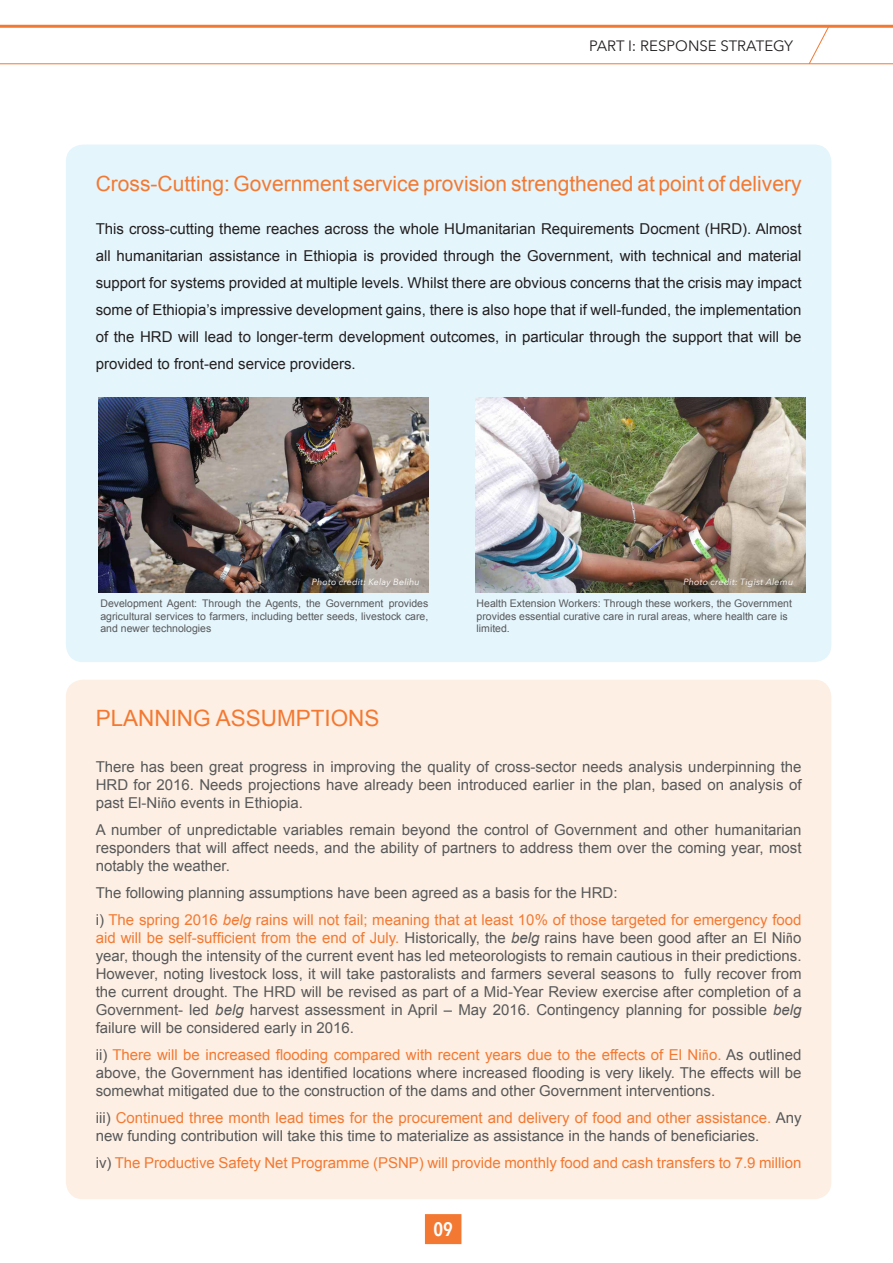
<style>
.page{position:relative;width:893px;height:1263px;background:#fff}
.page>*{position:absolute;margin:0;border:0;box-sizing:border-box;transform-origin:0 0}
.text_highlight{font:22.5px "Arial";color:#f37932}
.HRD_body{font:21px "Arial";color:#f37932}
.t1{font:600 19.5px "Avenir Next Condensed";color:#fff}
.HRD_body-2{font:15px/18px "Arial";color:#57585a;text-align:justify}
.HRD_body-3{font:15px/27px "Arial";color:#231f20;text-align:justify}
.HRD_body-4{font:15px "Arial";color:#f37932}
.t2{font:15px "Avenir Next";color:#231f20}
.t3{font:10.5px/12.6px "Arial";color:#57585a;text-align:justify}
.source{font:italic 9px "Avenir Next";letter-spacing:.025em;color:#fff}
.s1{font-family:"Avenir Next Condensed";font-weight:500}
.s2{color:#f37932}
.s3{font-style:italic;color:#f37932}
.s4{font-style:italic}
.s5{font-family:"Avenir Next Condensed";font-weight:500;color:#f37932}
.s6{color:#57585a}
</style>
<div class="page">
<div style="left:425px;top:1214px;width:36px;height:30px;background:#f37932"></div>
<hr style="left:0;top:63px;width:893px;height:1px;background:#f37932">
<hr style="left:0;top:25px;width:893px;height:3px;background:#f37932">
<svg style="left:808px;top:27px;width:22px;height:38px"></svg>
<div style="left:66px;top:145px;width:765px;height:517px;background:#e4f5fc;border-radius:17px"></div>
<div style="left:66px;top:680px;width:765px;height:519px;background:#fdefe3;border-radius:17px"></div>
<img style="left:99px;top:398px;width:329px;height:194px">
<img style="left:476px;top:398px;width:329px;height:194px">
<p class="t2" style="left:589px;top:33px;width:150px">PART I: RESPONSE STRAT</p>
<p class="t2" style="left:764px;top:33px;width:30px">EGY</p>
<p class="HRD_body" style="left:96px;top:170px;width:707px">Cross-Cutting: Government service provision strengthened at point of delivery</p>
<p class="HRD_body-3" style="left:96px;top:215px;width:707px">This cross-cutting theme reaches across the whole HUmanitarian Requirements Docment (HRD). Almost all humanitarian assistance in Ethiopia is provided through the Government, with technical and material support for systems provided at multiple levels. Whilst there are obvious concerns that the crisis may impact some of Ethiopia’s impressive development gains, there is also hope that if well-funded, the implementation of the HRD will lead to longer-term development outcomes, in particular through the support that will be provided to front-end service providers.</p>
<p class="source" style="left:312px;top:574px;width:110px">Photo credit: Kelay Belihu</p>
<p class="source" style="left:683px;top:574px;width:111px">Photo credit: Tigist Alemu</p>
<p class="t3" style="left:100px;top:597px;width:329px">Development Agent: Through the Agents, the Government provides agricultural services to farmers, including better seeds, livestock care, and newer technologies</p>
<p class="t3" style="left:477px;top:597px;width:317px;text-align:left">Health Extension Workers: Through these workers, the Government provides essential curative care in rural areas, where health care is limited.</p>
<p class="text_highlight" style="left:96px;top:703px;width:285px">PLANNING ASSUMPTIONS</p>
<p class="HRD_body-2" style="left:96px;top:758px;width:707px">There has been great progress in improving the quality of cross-sector needs analysis underpinning the HRD for 2016. Needs projections have already been introduced earlier in the plan, based on analysis of past El-Ni<span class="s1">ñ</span>o events in Ethiopia.</p>
<p class="HRD_body-2" style="left:96px;top:821px;width:707px">A number of unpredictable variables remain beyond the control of Government and other humanitarian responders that will affect needs, and the ability of partners to address them over the coming year, most notably the weather.</p>
<p class="HRD_body-2" style="left:96px;top:884px;width:523px">The following planning assumptions have been agreed as a basis for the HRD:</p>
<p class="HRD_body-2" style="left:96px;top:911px;width:707px">i) <span class="s2">The spring 2016</span> <span class="s3">belg</span> <span class="s2">rains will not fail; meaning that at least 10% of those targeted for emergency food aid will be self-sufficient from the end of July.</span> Historically, the <span class="s4">belg</span> rains have been good after an El Ni<span class="s1">ñ</span>o year, though the intensity of the current event has led meteorologists to remain cautious in their predictions.<br>However, noting livestock loss, it will take pastoralists and farmers several seasons to fully recover from the current drought. The HRD will be revised as part of a Mid-Year Review exercise after completion of a Government- led <span class="s4">belg</span> harvest assessment in April – May 2016. Contingency planning for possible <span class="s4">belg </span>failure will be considered early in 2016.</p>
<p class="HRD_body-2" style="left:96px;top:1046px;width:707px">ii) <span class="s2">There will be increased flooding compared with recent years due to the effects of El Ni</span><span class="s5">ñ</span><span class="s2">o.</span> As outlined above, the Government has identified locations where increased flooding is very likely. The effects will be somewhat mitigated due to the construction of the dams and other Government interventions.</p>
<p class="HRD_body-2" style="left:96px;top:1109px;width:707px">iii) <span class="s2">Continued three month lead times for the procurement and delivery of food and other assistance.</span> Any new funding contribution will take this time to materialize as assistance in the hands of beneficiaries.</p>
<p class="HRD_body-4" style="left:96px;top:1153px;width:707px"><span class="s6">iv)</span> The Productive Safety Net Programme (PSNP) will provide monthly food and cash transfers to 7.9 million</p>
<h3 class="t1" style="left:433px;top:1212px;width:21px">09</h3>
</div>
